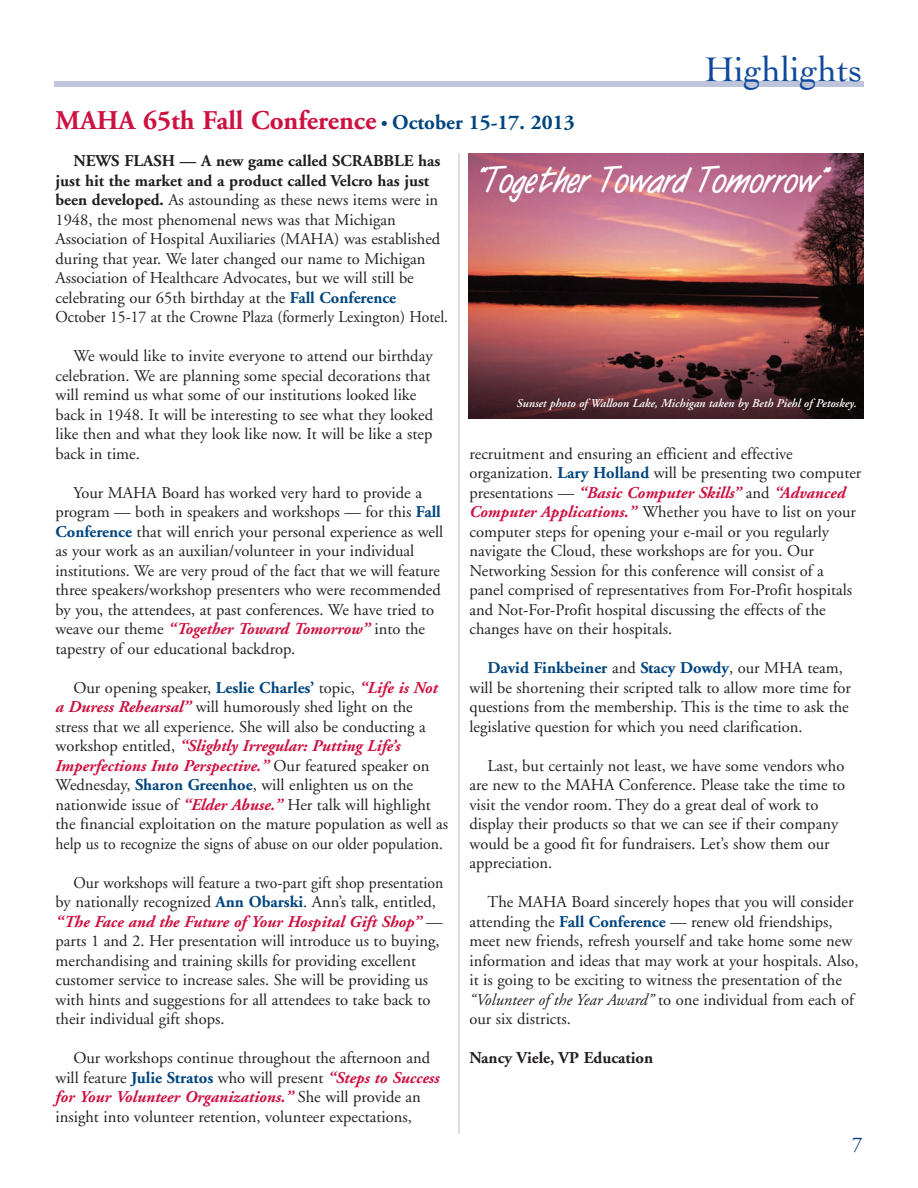
<style>
.page{position:relative;width:918px;height:1188px;background:#fff}
.page>*{position:absolute;margin:0;border:0;box-sizing:border-box;transform-origin:0 0}
.t1{font:700 36px "Surf Style";color:#fff}
.t2{font:36px "Cochin";color:#0f499d}
.t3{font:700 27px "Adobe Garamond";color:#cd1141}
.t4{font:21px "Adobe Garamond";color:#113880}
.t5{font:16.5px/19.5px "Adobe Garamond";color:#231f20}
.t6{font:16.5px/19.5px "Adobe Garamond";color:#231f20;scale:.95 1}
.t7{font:700 16.5px "Adobe Garamond";color:#231f20}
.t8{font:italic 600 12px "Adobe Garamond";color:#fff}
.s1{font-size:16.5px;color:#01457f}
.s2{font-size:21px;color:#01457f}
.s3{font-weight:700}
.s4{font-weight:700;color:#01457f}
.s5{font-weight:700;font-style:italic;color:#cd1141}
.s6{font-style:italic}
</style>
<div class="page">
<div style="left:54px;top:81px;width:810px;height:6px;background:#bec5db"></div>
<img style="left:468px;top:153px;width:396px;height:265px">
<hr style="left:459px;top:153px;width:1px;height:981px;background:#bcbdc0">
<h2 class="t3" style="left:56px;top:106px;width:521px">MAHA 65th Fall Conference <span class="s1">•</span> <span class="s2">October 15-17. 2013</span></h2>
<h1 class="t2" style="left:705px;top:49px;width:159px">Highlights</h1>
<p class="t5" style="left:55px;top:152px;width:394px;text-indent:18px"><span class="s3">NEWS FLASH — A new game called SCRABBLE has just hit the market and a product called Velcro has just been developed.</span> As astounding as these news items were in 1948, the most phenomenal news was that Michigan Association of Hospital Auxiliaries (MAHA) was established during that year. We later changed our name to Michigan Association of Healthcare Advocates, but we will still be celebrating our 65th birthday at the <span class="s4">Fall Conference </span>October 15-17 at the Crowne Plaza (formerly Lexington) Hotel.</p>
<p class="t5" style="left:55px;top:347px;width:379px;text-indent:18px">We would like to invite everyone to attend our birthday celebration. We are planning some special decorations that will remind us what some of our institutions looked like back in 1948. It will be interesting to see what they looked like then and what they look like now. It will be like a step back in time.</p>
<p class="t5" style="left:55px;top:483px;width:389px;text-indent:18px">Your MAHA Board has worked very hard to provide a program — both in speakers and workshops — for this <span class="s4">Fall Conference</span> that will enrich your personal experience as well as your work as an auxilian/volunteer in your individual institutions. We are very proud of the fact that we will feature three speakers/workshop presenters who were recommended by you, the attendees, at past conferences. We have tried to weave our theme <span class="s5">“Together Toward Tomorrow”</span> into the tapestry of our educational backdrop.</p>
<p class="t5" style="left:55px;top:678px;width:394px;text-indent:18px">Our opening speaker, <span class="s4">Leslie Charles’</span> topic, <span class="s5">“Life is Not a Duress Rehearsal”</span> will humorously shed light on the stress that we all experience. She will also be conducting a workshop entitled, <span class="s5">“Slightly Irregular: Putting Life’s Imperfections Into Perspective.”</span> Our featured speaker on Wednesday, <span class="s4">Sharon Greenhoe</span>, will enlighten us on the nationwide issue of <span class="s5">“Elder Abuse.”</span> Her talk will highlight the financial exploitation on the mature population as well as help us to recognize the signs of abuse on our older population.</p>
<p class="t6" style="left:56px;top:873px;width:410px;text-indent:18px">Our workshops will feature a two-part gift shop presentation by nationally recognized <span class="s4">Ann Obarski</span>. Ann’s talk, entitled, <span class="s5">“The Face and the Future of Your Hospital Gift Shop”</span> — parts 1 and 2. Her presentation will introduce us to buying, merchandising and training skills for providing excellent customer service to increase sales. She will be providing us with hints and suggestions for all attendees to take back to their individual gift shops.</p>
<p class="t5" style="left:56px;top:1049px;width:386px;text-indent:18px">Our workshops continue throughout the afternoon and will feature <span class="s4">Julie Stratos</span> who will present <span class="s5">“Steps to Success for Your Volunteer Organizations.”</span> She will provide an insight into volunteer retention, volunteer expectations,</p>
<h1 class="t1" style="left:472px;top:156px;width:352px">“Together Toward Tomorrow”</h1>
<p class="t8" style="left:517px;top:397px;width:342px">Sunset photo of Walloon Lake, Michigan taken by Beth Piehl of Petoskey.</p>
<p class="t5" style="left:469px;top:444px;width:393px">recruitment and ensuring an efficient and effective organization. <span class="s4">Lary Holland</span> will be presenting two computer presentations — <span class="s5">“Basic Computer Skills”</span> and <span class="s5">“Advanced Computer Applications.”</span> Whether you have to list on your computer steps for opening your e-mail or you regularly navigate the Cloud, these workshops are for you. Our Networking Session for this conference will consist of a panel comprised of representatives from For-Profit hospitals and Not-For-Profit hospital discussing the effects of the changes have on their hospitals.</p>
<p class="t5" style="left:469px;top:659px;width:383px;text-indent:18px"><span class="s4">David Finkbeiner</span> and <span class="s4">Stacy Dowdy</span>, our MHA team, will be shortening their scripted talk to allow more time for questions from the membership. This is the time to ask the legislative question for which you need clarification.</p>
<p class="t5" style="left:469px;top:756px;width:377px;text-indent:18px">Last, but certainly not least, we have some vendors who are new to the MAHA Conference. Please take the time to visit the vendor room. They do a great deal of work to display their products so that we can see if their company would be a good fit for fundraisers. Let’s show them our appreciation.</p>
<p class="t5" style="left:469px;top:893px;width:391px;text-indent:18px">The MAHA Board sincerely hopes that you will consider attending the <span class="s4">Fall Conference</span> — renew old friendships, meet new friends, refresh yourself and take home some new information and ideas that may work at your hospitals. Also, it is going to be exciting to witness the presentation of the <span class="s6">“Volunteer of the Year Award”</span> to one individual from each of our six districts.</p>
<p class="t7" style="left:469px;top:1049px;width:185px">Nancy Viele, VP Education</p>
<p class="t4" style="left:852px;top:1133px;width:12px">7</p>
</div>
